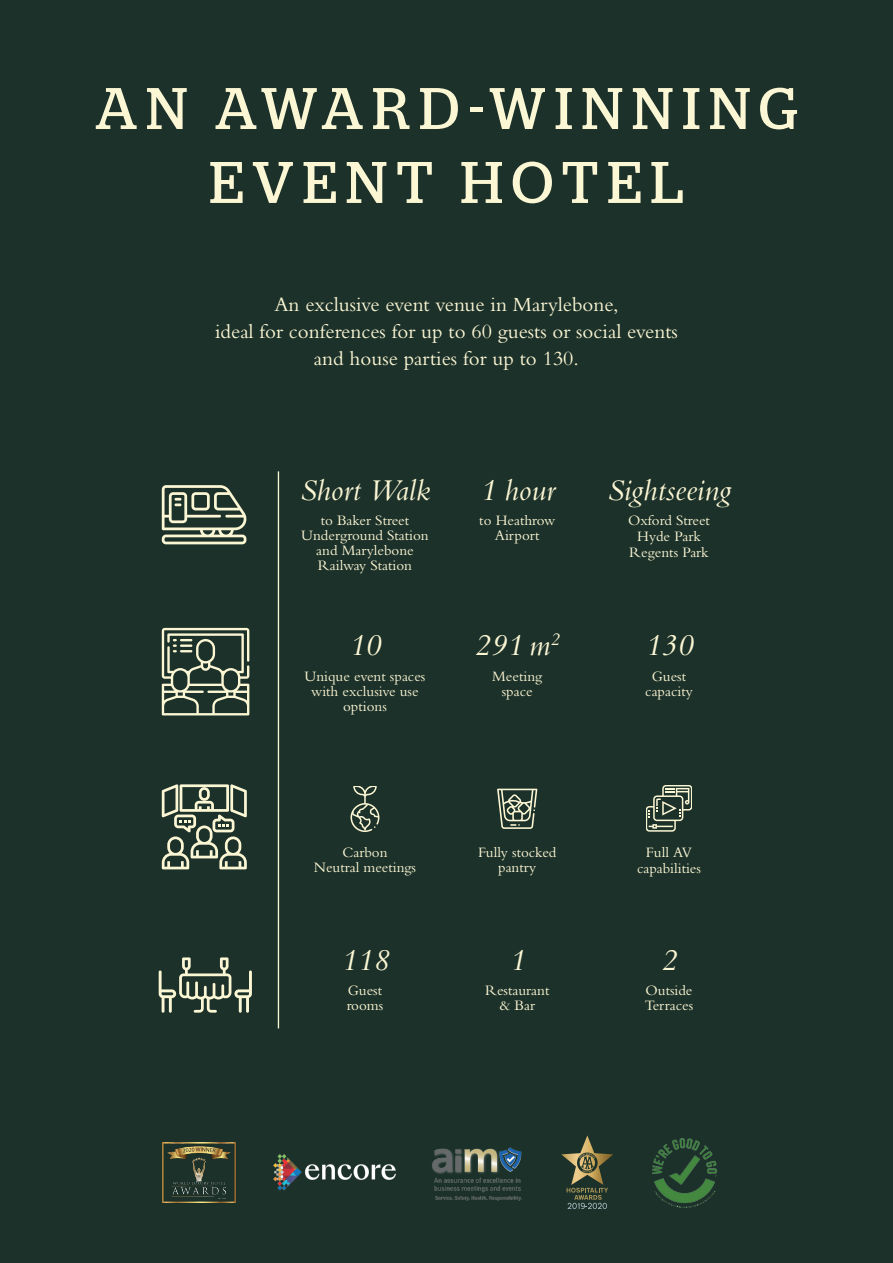
<style>
.page{position:relative;width:893px;height:1263px;background:#1c3129}
.page>*{position:absolute;margin:0;border:0;box-sizing:border-box;transform-origin:0 0}
.t1{font:58.5px "Stag";letter-spacing:.15em;color:#fbf6d4}
.t2{font:italic 31.5px "Bembo MT Pro";color:#fbf6d4}
.t3{font:21px/27px "Bembo MT Pro";color:#fbf6d4;text-align:center}
.t4{font:15px/15px "Bembo MT Pro";color:#fbf6d4;text-align:center}
</style>
<div class="page">
<img style="left:432px;top:1147px;width:90px;height:54px">
<img style="left:652px;top:1138px;width:66px;height:70px">
<img style="left:273px;top:1154px;width:123px;height:37px">
<svg style="left:561px;top:1135px;width:52px;height:74px"></svg>
<img style="left:163px;top:1142px;width:72px;height:61px">
<hr style="left:278px;top:471px;width:1px;height:557px;background:#fbf6d4">
<svg style="left:646px;top:785px;width:46px;height:46px"></svg>
<svg style="left:350px;top:786px;width:29px;height:45px"></svg>
<svg style="left:162px;top:485px;width:84px;height:59px"></svg>
<svg style="left:162px;top:628px;width:87px;height:87px"></svg>
<svg style="left:159px;top:957px;width:93px;height:56px"></svg>
<svg style="left:162px;top:784px;width:85px;height:85px"></svg>
<svg style="left:497px;top:789px;width:40px;height:40px"></svg>
<p class="t1" style="left:95px;top:75px;width:704px">AN AWARD-WINNING</p>
<p class="t1" style="left:209px;top:149px;width:476px">EVENT HOTEL</p>
<p class="t3" style="left:215px;top:290px;width:464px">An exclusive event venue in Marylebone,<br>ideal for conferences for up to 60 guests or social events and house parties for up to 130.</p>
<p class="t2" style="left:300px;top:470px;width:132px">Short Walk</p>
<p class="t2" style="left:480px;top:470px;width:77px">1 hour</p>
<p class="t2" style="left:607px;top:470px;width:126px">Sightseeing</p>
<p class="t4" style="left:301px;top:512px;width:129px">to Baker Street<br>Underground Station and Marylebone<br>Railway Station</p>
<p class="t4" style="left:479px;top:512px;width:77px">to Heathrow<br>Airport</p>
<p class="t4" style="left:628px;top:512px;width:83px">Oxford Street</p>
<p class="t4" style="left:637px;top:528px;width:65px">Hyde Park</p>
<p class="t4" style="left:629px;top:544px;width:81px">Regents Park</p>
<p class="t2" style="left:349px;top:626px;width:34px">10</p>
<p class="t2" style="left:474px;top:626px;width:87px">291 m<sup>2</sup></p>
<p class="t2" style="left:645px;top:626px;width:50px">130</p>
<p class="t4" style="left:305px;top:668px;width:122px">Unique event spaces with exclusive use options</p>
<p class="t4" style="left:492px;top:668px;width:52px">Meeting space</p>
<p class="t4" style="left:645px;top:668px;width:49px">Guest capacity</p>
<p class="t4" style="left:314px;top:844px;width:104px">Carbon<br>Neutral meetings</p>
<p class="t4" style="left:478px;top:844px;width:80px">Fully stocked pantry</p>
<p class="t4" style="left:637px;top:843px;width:66px;line-height:16px">Full AV capabilities</p>
<p class="t2" style="left:341px;top:941px;width:50px">118</p>
<p class="t2" style="left:509px;top:941px;width:18px">1</p>
<p class="t2" style="left:661px;top:941px;width:18px">2</p>
<p class="t4" style="left:347px;top:983px;width:38px;text-align:left">Guest rooms</p>
<p class="t4" style="left:485px;top:983px;width:66px">Restaurant</p>
<p class="t4" style="left:499px;top:998px;width:37px">&amp; Bar</p>
<p class="t4" style="left:645px;top:983px;width:50px;text-align:left">Outside<br>Terraces</p>
</div>
